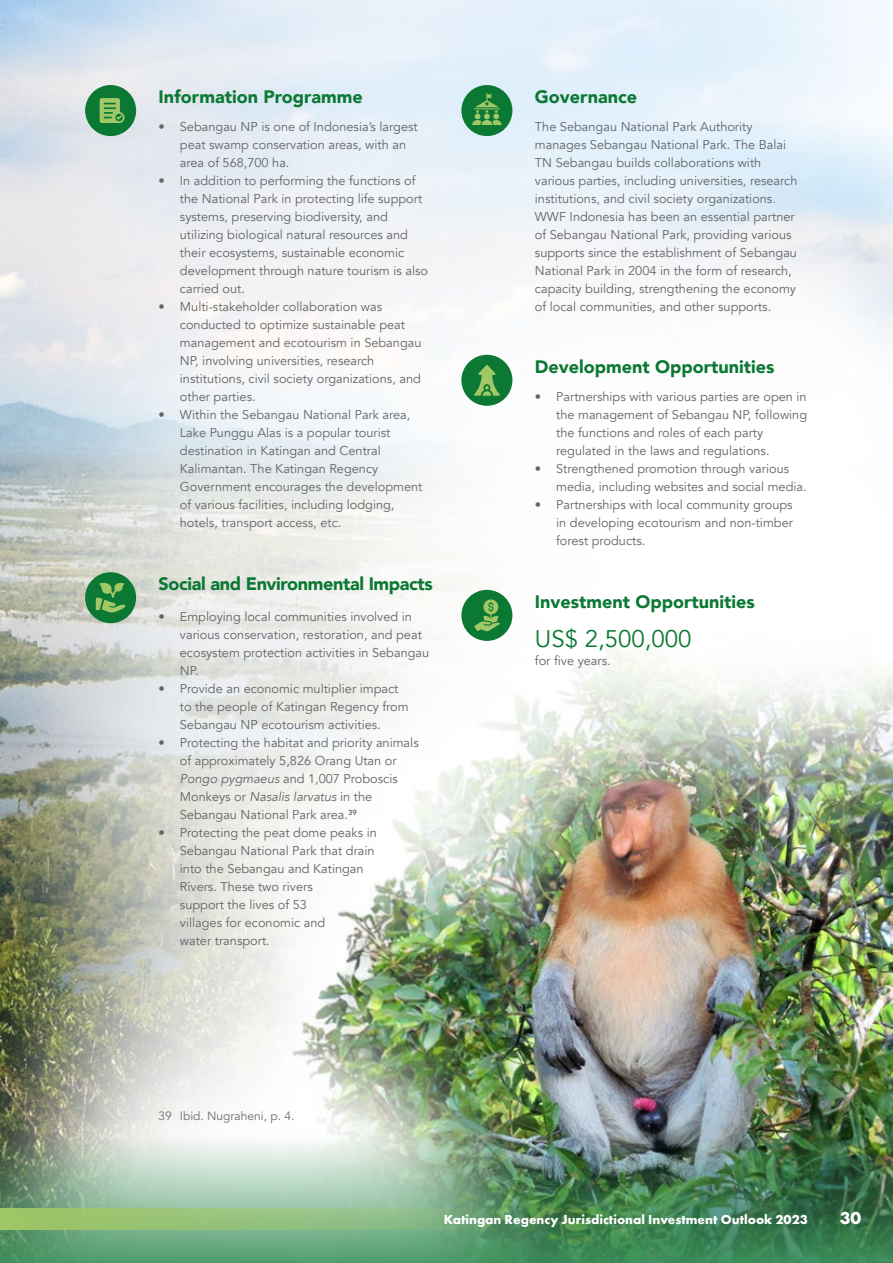
<style>
.page{position:relative;width:893px;height:1263px;background:#fff}
.page>*{position:absolute;margin:0;border:0;box-sizing:border-box;transform-origin:0 0}
.t1{font:24px "Avenir";color:#0b7833}
.t2{font:900 18px "Avenir";color:#0b7833}
.t3{font:900 18px "Avenir";letter-spacing:-.02em;color:#0b7833}
.t4{font:700 18px "Futura PT";color:#fff}
.t5{font:700 13.5px "Futura PT";color:#fff}
.t6{font:12.75px/18px "Avenir";color:#636466}
.t7{font:12px "Avenir";color:#6d6e71}
.s1{font-style:italic}
</style>
<div class="page">
<img style="left:0;top:0;width:893px;height:1135px">
<img style="left:0;top:1135px;width:893px;height:128px">
<div style="left:85px;top:85px;width:51px;height:51px;background:#0b7833;border-radius:50%"></div>
<div style="left:461px;top:85px;width:51px;height:51px;background:#0b7833;border-radius:50%"></div>
<div style="left:461px;top:355px;width:51px;height:51px;background:#0b7833;border-radius:50%"></div>
<div style="left:461px;top:590px;width:51px;height:51px;background:#0b7833;border-radius:50%"></div>
<svg style="left:100px;top:98px;width:25px;height:25px"></svg>
<div style="left:85px;top:572px;width:51px;height:51px;background:#0b7833;border-radius:50%"></div>
<svg style="left:96px;top:583px;width:29px;height:30px"></svg>
<svg style="left:472px;top:93px;width:30px;height:32px"></svg>
<svg style="left:474px;top:365px;width:26px;height:31px"></svg>
<svg style="left:474px;top:599px;width:26px;height:32px"></svg>
<svg style="left:0;top:1208px;width:536px;height:21px;background:#8cba77"></svg>
<h2 class="t2" style="left:159px;top:81px;width:206px">Information Programme</h2>
<h2 class="t2" style="left:535px;top:81px;width:104px">Governance</h2>
<p class="t6" style="left:180px;top:118px;width:239px;text-indent:-21px">• Sebangau NP is one of Indonesia’s largest peat swamp conservation areas, with an area of 568,700 ha.</p>
<p class="t6" style="left:180px;top:172px;width:250px;text-indent:-21px">• In addition to performing the functions of the National Park in protecting life support systems, preserving biodiversity, and utilizing biological natural resources and their ecosystems, sustainable economic development through nature tourism is also carried out.</p>
<p class="t6" style="left:180px;top:298px;width:243px;text-indent:-21px">• Multi-stakeholder collaboration was conducted to optimize sustainable peat management and ecotourism in Sebangau NP, involving universities, research institutions, civil society organizations, and other parties.</p>
<p class="t6" style="left:180px;top:406px;width:244px;text-indent:-21px">• Within the Sebangau National Park area, Lake Punggu Alas is a popular tourist destination in Katingan and Central Kalimantan. The Katingan Regency Government encourages the development of various facilities, including lodging, hotels, transport access, etc.</p>
<h2 class="t3" style="left:159px;top:568px;width:276px">Social and Environmental Impacts</h2>
<p class="t6" style="left:180px;top:608px;width:251px;text-indent:-21px">• Employing local communities involved in various conservation, restoration, and peat ecosystem protection activities in Sebangau NP.</p>
<p class="t6" style="left:180px;top:680px;width:230px;text-indent:-21px">• Provide an economic multiplier impact to the people of Katingan Regency from<br>Sebangau NP ecotourism activities.</p>
<p class="t6" style="left:180px;top:734px;width:240px;text-indent:-21px">• Protecting the habitat and priority animals of approximately 5,826 Orang Utan or <span class="s1">Pongo pygmaeus</span> and 1,007 Proboscis Monkeys or <span class="s1">Nasalis larvatus</span> in the Sebangau National Park area.<sup>39</sup></p>
<p class="t6" style="left:180px;top:824px;width:198px;text-indent:-21px">• Protecting the peat dome peaks in<br>Sebangau National Park that drain into the Sebangau and Katingan<br>Rivers. These two rivers<br>support the lives of 53<br>villages for economic and<br>water transport.</p>
<p class="t6" style="left:535px;top:118px;width:264px">The Sebangau National Park Authority manages Sebangau National Park. The Balai TN Sebangau builds collaborations with various parties, including universities, research institutions, and civil society organizations.<br>WWF Indonesia has been an essential partner of Sebangau National Park, providing various supports since the establishment of Sebangau National Park in 2004 in the form of research, capacity building, strengthening the economy of local communities, and other supports.</p>
<h2 class="t2" style="left:535px;top:351px;width:241px">Development Opportunities</h2>
<p class="t6" style="left:556px;top:388px;width:252px;text-indent:-21px">• Partnerships with various parties are open in the management of Sebangau NP, following the functions and roles of each party regulated in the laws and regulations.</p>
<p class="t6" style="left:556px;top:460px;width:252px;text-indent:-21px">• Strengthened promotion through various media, including websites and social media.</p>
<p class="t6" style="left:556px;top:496px;width:238px;text-align:justify;text-indent:-21px">• Partnerships with local community groups in developing ecotourism and non-timber forest products.</p>
<h2 class="t2" style="left:535px;top:586px;width:221px">Investment Opportunities</h2>
<h1 class="t1" style="left:535px;top:625px;width:158px">US$ 2,500,000</h1>
<p class="t6" style="left:535px;top:652px;width:77px">for five years.</p>
<p class="t7" style="left:159px;top:1109px;width:137px">39 Ibid. Nugraheni, p. 4.</p>
<p class="t5" style="left:444px;top:1210px;width:365px">Katingan Regency Jurisdictional Investment Outlook 2023</p>
<h2 class="t4" style="left:840px;top:1206px;width:23px">30</h2>
</div>
